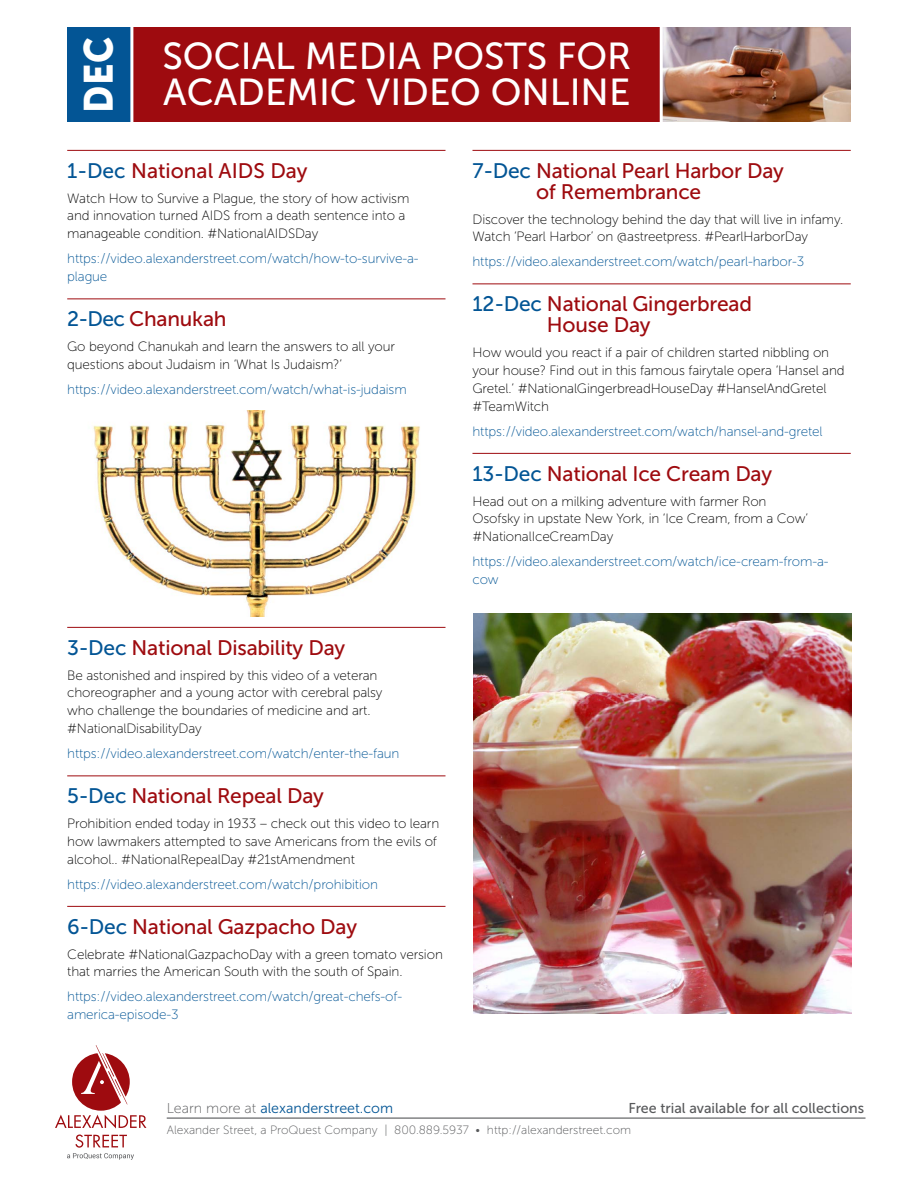
<style>
.page{position:relative;width:918px;height:1188px;background:#fff}
.page>*{position:absolute;margin:0;border:0;box-sizing:border-box;transform-origin:0 0}
.t1{font:40.5px "Museo Sans 900";color:#fff;scale:.9 1}
.t2{font:37.5px "Museo Sans 500";color:#fff}
.t3{font:21px/21px "Museo Sans 500";letter-spacing:-.01em;color:#9e0b0f}
.t4{font:14.25px "Museo Sans 500";color:#58595b}
.t5{font:14.25px "Museo Sans 300";color:#035595}
.t6{font:13.5px/18px "Museo Sans 100";letter-spacing:-.01em;color:#000}
.t7{font:13.5px/18px "Museo Sans 100";letter-spacing:-.01em;color:#035595}
.t8{font:12px "Museo Sans 100";color:#58595b}
.s1{color:#035595}
.s2{font-family:"Museo Sans 100";color:#58595b}
</style>
<div class="page">
<div style="left:67px;top:27px;width:594px;height:95px;background:#9e0b0f"></div>
<img style="left:663px;top:27px;width:188px;height:95px">
<hr style="left:660px;top:21px;width:3px;height:108px;background:#fff">
<div style="left:67px;top:27px;width:66px;height:95px;background:#035595"></div>
<hr style="left:130px;top:21px;width:3px;height:108px;background:#fff">
<hr style="left:167px;top:1118px;width:699px;height:1px;background:#58595b">
<svg style="left:55px;top:1045px;width:91px;height:84px"></svg>
<svg style="left:67px;top:1135px;width:67px;height:25px"></svg>
<hr style="left:67px;top:150px;width:378px;height:1px;background:#9e0b0f">
<hr style="left:67px;top:298px;width:378px;height:1px;background:#9e0b0f">
<hr style="left:67px;top:627px;width:378px;height:1px;background:#9e0b0f">
<hr style="left:67px;top:776px;width:378px;height:1px;background:#9e0b0f">
<hr style="left:67px;top:906px;width:378px;height:1px;background:#9e0b0f">
<hr style="left:472px;top:150px;width:379px;height:1px;background:#9e0b0f">
<hr style="left:472px;top:284px;width:379px;height:1px;background:#9e0b0f">
<hr style="left:472px;top:453px;width:379px;height:1px;background:#9e0b0f">
<img style="left:93px;top:410px;width:327px;height:207px">
<img style="left:473px;top:613px;width:378px;height:400px">
<h1 class="t1" style="left:76px;top:113px;width:85px;rotate:-90deg">DEC</h1>
<h2 class="t2" style="left:162px;top:36px;width:470px">SOCIAL MEDIA POSTS FOR</h2>
<h2 class="t2" style="left:163px;top:72px;width:469px">ACADEMIC VIDEO ONLINE</h2>
<h3 class="t3" style="left:67px;top:160px;width:242px"><span class="s1">1-Dec</span> National AIDS Day</h3>
<p class="t6" style="left:67px;top:189px;width:344px">Watch How to Survive a Plague, the story of how activism and innovation turned AIDS from a death sentence into a manageable condition. #NationalAIDSDay</p>
<p class="t7" style="left:67px;top:250px;width:353px">https://video.alexanderstreet.com/watch/how-to-survive-a&shy;plague</p>
<h3 class="t3" style="left:67px;top:309px;width:161px"><span class="s1">2-Dec</span> Chanukah</h3>
<p class="t6" style="left:67px;top:338px;width:329px">Go beyond Chanukah and learn the answers to all your questions about Judaism in ‘What Is Judaism?’</p>
<p class="t7" style="left:67px;top:380px;width:341px">https://video.alexanderstreet.com/watch/what-is-judaism</p>
<h3 class="t3" style="left:67px;top:637px;width:280px"><span class="s1">3-Dec</span> National Disability Day</h3>
<p class="t6" style="left:67px;top:666px;width:317px">Be astonished and inspired by this video of a veteran choreographer and a young actor with cerebral palsy who challenge the boundaries of medicine and art. #NationalDisabilityDay</p>
<p class="t7" style="left:67px;top:745px;width:334px">https://video.alexanderstreet.com/watch/enter-the-faun</p>
<h3 class="t3" style="left:67px;top:786px;width:258px"><span class="s1">5-Dec</span> National Repeal Day</h3>
<p class="t6" style="left:67px;top:815px;width:374px">Prohibition ended today in 1933 – check out this video to learn how lawmakers attempted to save Americans from the evils of alcohol.. #NationalRepealDay #21stAmendment</p>
<p class="t7" style="left:67px;top:875px;width:312px">https://video.alexanderstreet.com/watch/prohibition</p>
<h3 class="t3" style="left:67px;top:916px;width:291px"><span class="s1">6-Dec</span> National Gazpacho Day</h3>
<p class="t6" style="left:67px;top:945px;width:377px">Celebrate #NationalGazpachoDay with a green tomato version that marries the American South with the south of Spain.</p>
<p class="t7" style="left:67px;top:988px;width:336px">https://video.alexanderstreet.com/watch/great-chefs-of&shy;america-episode-3</p>
<h3 class="t3" style="left:536px;top:160px;width:249px;text-indent:-64px"><span class="s1">7-Dec</span> National Pearl Harbor Day of Remembrance</h3>
<p class="t6" style="left:472px;top:210px;width:373px">Discover the technology behind the day that will live in infamy.<br>Watch ‘Pearl Harbor’ on @astreetpress. #PearlHarborDay</p>
<p class="t7" style="left:472px;top:253px;width:333px">https://video.alexanderstreet.com/watch/pearl-harbor-3</p>
<h3 class="t3" style="left:547px;top:294px;width:207px;text-indent:-74px"><span class="s1">12-Dec</span> National Gingerbread<br>House Day</h3>
<p class="t6" style="left:472px;top:344px;width:374px">How would you react if a pair of children started nibbling on your house? Find out in this famous fairytale opera ‘Hansel and Gretel.’ #NationalGingerbreadHouseDay #HanselAndGretel #TeamWitch</p>
<p class="t7" style="left:472px;top:422px;width:352px">https://video.alexanderstreet.com/watch/hansel-and-gretel</p>
<h3 class="t3" style="left:472px;top:463px;width:301px"><span class="s1">13-Dec</span> National Ice Cream Day</h3>
<p class="t6" style="left:472px;top:492px;width:337px">Head out on a milking adventure with farmer Ron<br>Osofsky in upstate New York, in ‘Ice Cream, from a Cow’ #NationalIceCreamDay</p>
<p class="t7" style="left:472px;top:553px;width:358px">https://video.alexanderstreet.com/watch/ice-cream-from-a&shy;cow</p>
<p class="t5" style="left:167px;top:1100px;width:228px"><span class="s2">Learn more at</span> alexanderstreet.com</p>
<p class="t4" style="left:628px;top:1100px;width:237px">Free trial available for all collections</p>
<p class="t8" style="left:167px;top:1124px;width:466px">Alexander Street, a ProQuest Company | 800.889.5937 • http://alexanderstreet.com</p>
</div>
